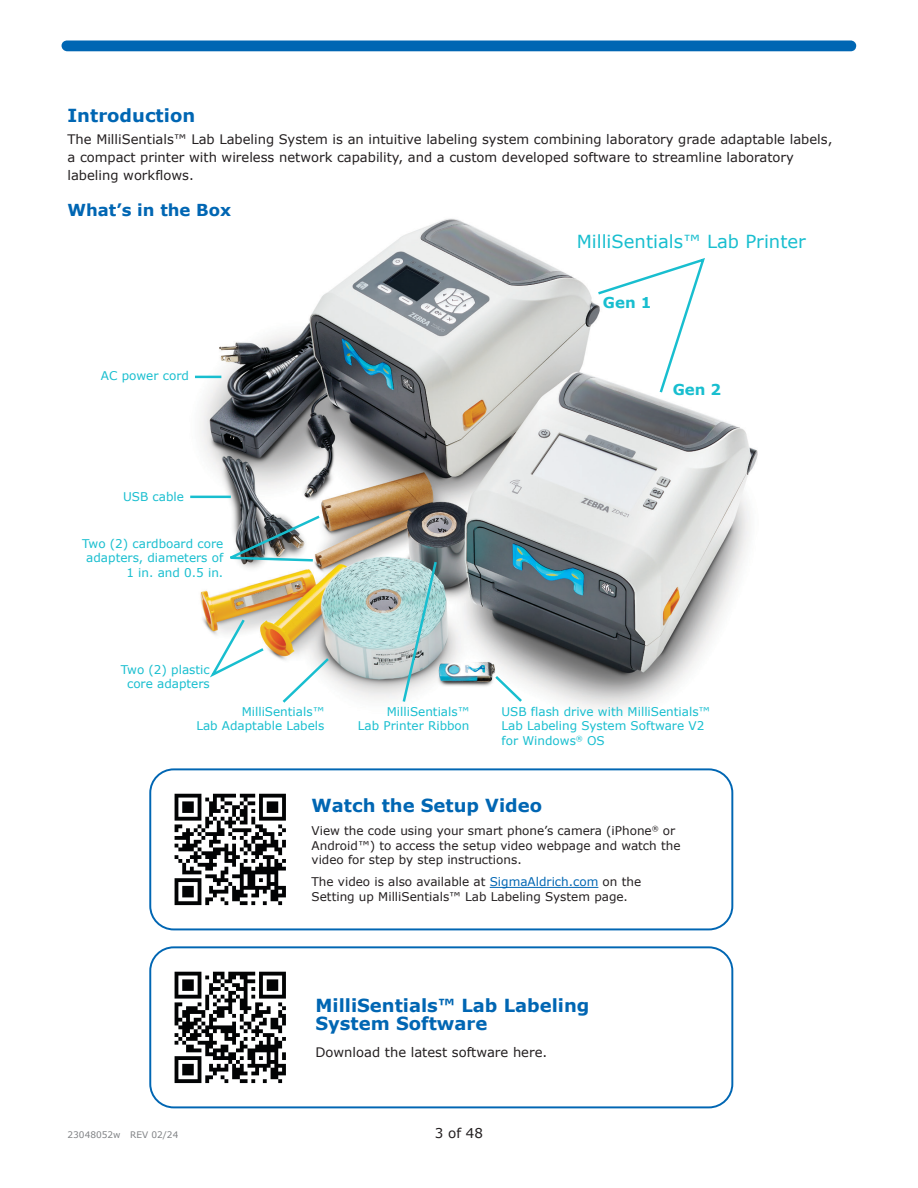
<style>
.page{position:relative;width:918px;height:1188px;background:#fff}
.page>*{position:absolute;margin:0;border:0;box-sizing:border-box;transform-origin:0 0}
.Body_Copy_9_12{font:700 18px/18px "Verdana";color:#0066b3}
.Life_Science_Descriptor{font:18px "Verdana";color:#18becf}
.Body_Head__Section_12_13{font:700 18px "Verdana";color:#0066b3}
.Body_Head__Sub_10_12{font:700 16.5px "Verdana";color:#0066b3}
.Life_Science_Descriptor-2{font:700 15px "Verdana";color:#18becf}
.t1{font:13.5px "Verdana";color:#231f20}
.Body_Copy_9_12-2{font:13.2px/18px "Verdana";color:#231f20}
.Captions{font:12px/14.4px "Verdana";color:#18becf;text-align:right}
.Table_Body_8_10{font:12px/14.4px "Verdana";color:#231f20}
.t2{font:9px "Verdana";color:#808285}
.s1{color:#0066b3}
</style>
<div class="page">
<svg style="left:62px;top:40px;width:794px;height:11px;background:#0c6db6"></svg>
<img style="left:190px;top:218px;width:568px;height:492px">
<svg style="left:595px;top:256px;width:112px;height:139px"></svg>
<svg style="left:493px;top:673px;width:32px;height:31px"></svg>
<svg style="left:401px;top:559px;width:38px;height:145px;background:#b1cfd1"></svg>
<svg style="left:280px;top:656px;width:51px;height:49px"></svg>
<hr style="left:190px;top:496px;width:41px;height:2px;background:#18becf">
<img style="left:220px;top:513px;width:102px;height:50px">
<svg style="left:207px;top:617px;width:59px;height:63px"></svg>
<hr style="left:195px;top:376px;width:26px;height:2px;background:#18becf">
<div style="left:149px;top:768px;width:584px;height:162px;border:2px solid #0066b3;border-radius:23px"></div>
<hr style="left:490px;top:887px;width:108px;height:1px;background:#0066b3">
<svg style="left:175px;top:794px;width:111px;height:111px"></svg>
<div style="left:149px;top:946px;width:584px;height:162px;border:2px solid #0066b3;border-radius:23px"></div>
<svg style="left:175px;top:972px;width:111px;height:111px"></svg>
<p class="Body_Head__Section_12_13" style="left:68px;top:102px;width:129px">Introduction</p>
<p class="Body_Copy_9_12-2" style="left:68px;top:130px;width:766px">The MilliSentials™ Lab Labeling System is an intuitive labeling system combining laboratory grade adaptable labels, a compact printer with wireless network capability, and a custom developed software to streamline laboratory labeling workflows.</p>
<p class="Body_Head__Sub_10_12" style="left:68px;top:198px;width:165px">What’s in the Box</p>
<p class="Life_Science_Descriptor" style="left:577px;top:229px;width:231px">MilliSentials™ Lab Printer</p>
<p class="Captions" style="left:101px;top:369px;width:90px">AC power cord</p>
<p class="Life_Science_Descriptor-2" style="left:603px;top:292px;width:50px">Gen 1</p>
<p class="Life_Science_Descriptor-2" style="left:673px;top:379px;width:50px">Gen 2</p>
<p class="Captions" style="left:123px;top:489px;width:62px">USB cable</p>
<p class="Captions" style="left:82px;top:536px;width:142px">Two (2) cardboard core adapters, diameters of<br>1 in. and 0.5 in.</p>
<p class="Captions" style="left:121px;top:662px;width:90px;text-align:center">Two (2) plastic core adapters</p>
<p class="Captions" style="left:196px;top:704px;width:130px">MilliSentials™<br>Lab Adaptable Labels</p>
<p class="Captions" style="left:358px;top:704px;width:113px">MilliSentials™<br>Lab Printer Ribbon</p>
<p class="Captions" style="left:502px;top:704px;width:210px;text-align:left">USB flash drive with MilliSentials™<br>Lab Labeling System Software V2 for Windows<sup>®</sup> OS</p>
<p class="Body_Copy_9_12" style="left:312px;top:796px;width:232px">Watch the Setup Video</p>
<p class="Table_Body_8_10" style="left:312px;top:824px;width:370px">View the code using your smart phone’s camera (iPhone<sup>®</sup> or<br>Android™) to access the setup video webpage and watch the video for step by step instructions.</p>
<p class="Table_Body_8_10" style="left:312px;top:875px;width:331px">The video is also available at <span class="s1">SigmaAldrich.com</span> on the<br>Setting up MilliSentials™ Lab Labeling System page.</p>
<p class="Body_Copy_9_12" style="left:315px;top:996px;width:275px">MilliSentials™ Lab Labeling<br>System Software</p>
<p class="Body_Copy_9_12-2" style="left:315px;top:1043px;width:233px">Download the latest software here.</p>
<p class="t2" style="left:68px;top:1128px;width:112px">23048052w REV 02/24</p>
<p class="t1" style="left:435px;top:1123px;width:50px">3 of 48</p>
</div>
